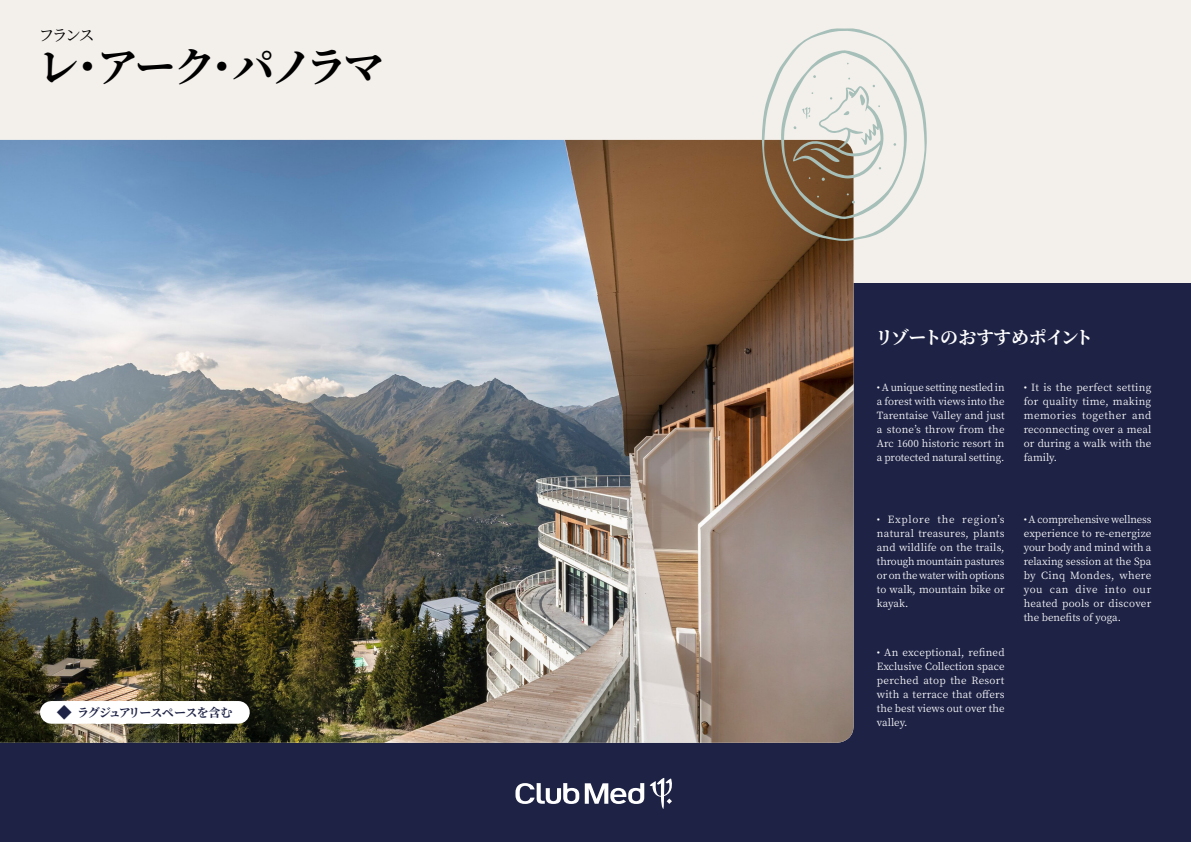
<style>
.page{position:relative;width:1191px;height:842px;background:#f3f0ec}
.page>*{position:absolute;margin:0;border:0;box-sizing:border-box;transform-origin:0 0}
.t1{font:700 41.5px "Noto Serif JP";letter-spacing:-.09em;color:#000}
.t2{font:700 18px "Noto Serif JP";letter-spacing:-.05em;color:#fff}
.t3{font:16px "Noto Serif JP";color:#000}
.t4{font:700 12px "Noto Serif JP";letter-spacing:-.07em;color:#1e2346}
.t5{font:10px/14px "Noto Serif JP";letter-spacing:.005em;color:#fff;text-align:justify}
.s1{font-size:15px}
</style>
<div class="page">
<div style="left:0;top:283px;width:1191px;height:559px;background:#1e2346"></div>
<img style="left:0;top:140px;width:853px;height:603px">
<svg style="left:762px;top:28px;width:165px;height:213px"></svg>
<div style="left:51px;top:701px;width:187px;height:23px;background:#fff"></div>
<svg style="left:515px;top:778px;width:157px;height:31px"></svg>
<h3 class="t3" style="left:38px;top:26px;width:58px">フランス</h3>
<h1 class="t1" style="left:38px;top:44px;width:349px">レ・アーク・パノラマ</h1>
<p class="t4" style="left:57px;top:706px;width:177px"><span class="s1">◆</span> ラグジュアリースペースを含む</p>
<h2 class="t2" style="left:875px;top:327px;width:219px">リゾートのおすすめポイント</h2>
<p class="t5" style="left:877px;top:380px;width:129px">• A unique setting nestled in a forest with views into the Tarentaise Valley and just a stone’s throw from the Arc 1600 historic resort in a protected natural setting.</p>
<p class="t5" style="left:1023px;top:380px;width:129px">• It is the perfect setting for quality time, making memories together and reconnecting over a meal or during a walk with the family.</p>
<p class="t5" style="left:877px;top:513px;width:129px">• Explore the region’s natural treasures, plants and wildlife on the trails, through mountain pastures or on the water with options to walk, mountain bike or kayak.</p>
<p class="t5" style="left:877px;top:645px;width:129px">• An exceptional, refined Exclusive Collection space perched atop the Resort with a terrace that offers the best views out over the valley.</p>
<p class="t5" style="left:1023px;top:513px;width:129px">• A comprehensive wellness experience to re-energize your body and mind with a relaxing session at the Spa by Cinq Mondes, where you can dive into our heated pools or discover the benefits of yoga.</p>
</div>
